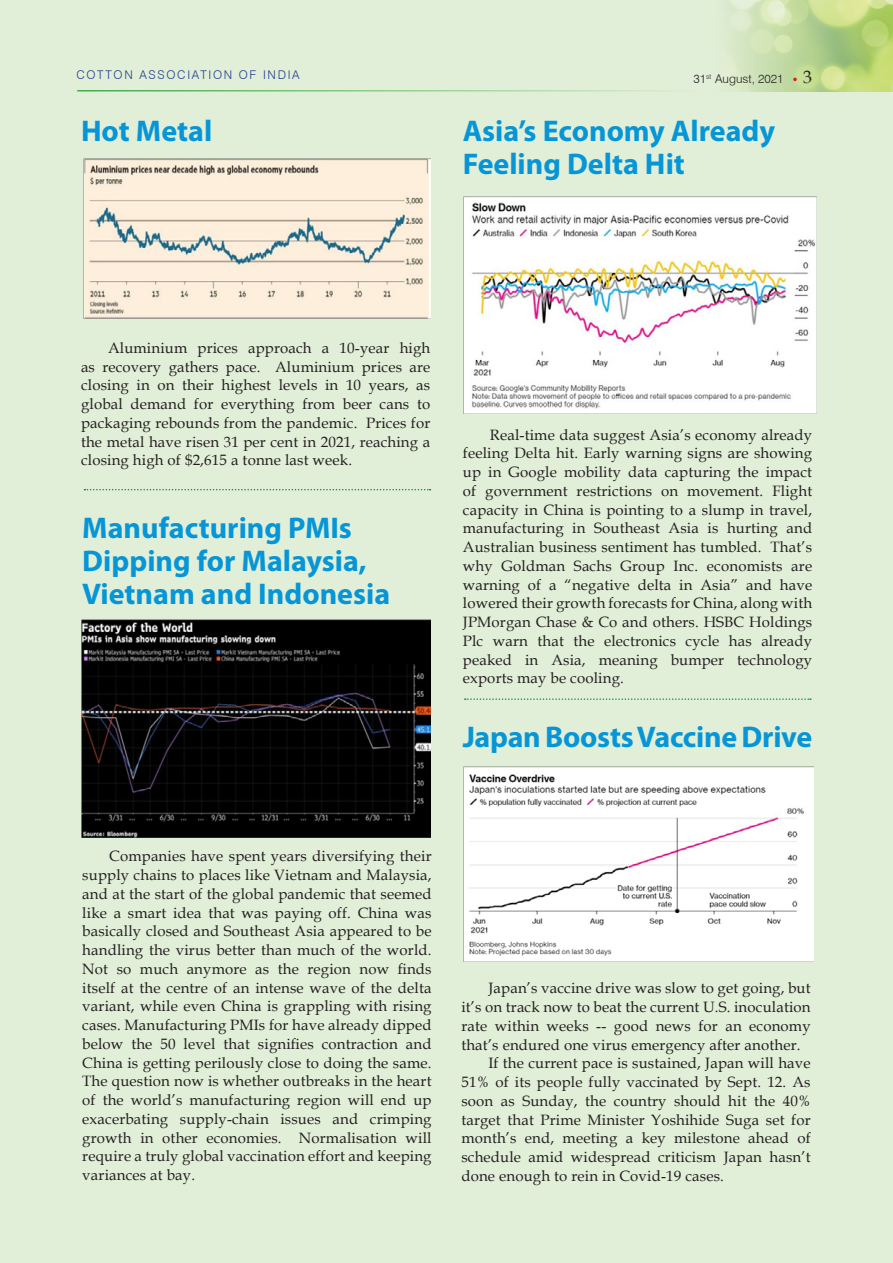
<style>
.page{position:relative;width:893px;height:1263px;background:#e2efd8}
.page>*{position:absolute;margin:0;border:0;box-sizing:border-box;transform-origin:0 0}
.SUB_HEAD{font:700 30px/33px "Myriad Pro";color:#0696d7}
.BODY_TEXT{font:15px/18.8px "Book Antiqua";letter-spacing:.01em;color:#231f20;text-align:justify}
.t1{font:300 12px "Swiss 721 BT";letter-spacing:.14em;color:#253f8e}
.t2{font:300 12px "Swiss 721 BT";color:#231f20}
.s1{font-family:"Book Antiqua";font-weight:400;font-size:18px}
</style>
<div class="page">
<img style="left:728px;top:0;width:165px;height:91px">
<hr style="left:77px;top:90px;width:628px;height:2px;background:#40ae49">
<svg style="left:793px;top:78px;width:4px;height:3px"></svg>
<svg style="left:84px;top:489px;width:347px;height:1px"></svg>
<svg style="left:465px;top:698px;width:346px;height:2px"></svg>
<img style="left:83px;top:159px;width:347px;height:159px">
<img style="left:82px;top:619px;width:348px;height:218px">
<img style="left:463px;top:196px;width:354px;height:218px">
<img style="left:463px;top:766px;width:350px;height:195px">
<p class="t1" style="left:76px;top:67px;width:225px">COTTON ASSOCIATION OF INDIA</p>
<p class="t2" style="left:693px;top:71px;width:120px">31<sup>st</sup> August, 2021 <span class="s1">3</span></p>
<p class="SUB_HEAD" style="left:81px;top:114px;width:133px">Hot Metal</p>
<p class="SUB_HEAD" style="left:463px;top:114px;width:314px">Asia’s Economy Already<br>Feeling Delta Hit</p>
<p class="BODY_TEXT" style="left:81px;top:338px;width:351px;text-indent:27px">Aluminium prices approach a 10-year high as recovery gathers pace. Aluminium prices are closing in on their highest levels in 10 years, as global demand for everything from beer cans to packaging rebounds from the pandemic. Prices for the metal have risen 31 per cent in 2021, reaching a closing high of $2,615 a tonne last week.</p>
<p class="SUB_HEAD" style="left:82px;top:510px;width:309px">Manufacturing PMIs<br>Dipping for Malaysia,<br>Vietnam and Indonesia</p>
<p class="BODY_TEXT" style="left:463px;top:425px;width:351px;text-indent:27px">Real-time data suggest Asia’s economy already feeling Delta hit. Early warning signs are showing up in Google mobility data capturing the impact of government restrictions on movement. Flight capacity in China is pointing to a slump in travel, manufacturing in Southeast Asia is hurting and Australian business sentiment has tumbled. That’s why Goldman Sachs Group Inc. economists are warning of a “negative delta in Asia” and have lowered their growth forecasts for China, along with JPMorgan Chase &amp; Co and others. HSBC Holdings Plc warn that the electronics cycle has already peaked in Asia, meaning bumper technology exports may be cooling.</p>
<p class="SUB_HEAD" style="left:463px;top:719px;width:351px">Japan Boosts Vaccine Drive</p>
<p class="BODY_TEXT" style="left:82px;top:846px;width:351px;text-indent:27px">Companies have spent years diversifying their supply chains to places like Vietnam and Malaysia, and at the start of the global pandemic that seemed like a smart idea that was paying off. China was basically closed and Southeast Asia appeared to be handling the virus better than much of the world.<br>Not so much anymore as the region now finds itself at the centre of an intense wave of the delta variant, while even China is grappling with rising cases. Manufacturing PMIs for have already dipped below the 50 level that signifies contraction and China is getting perilously close to doing the same.<br>The question now is whether outbreaks in the heart of the world’s manufacturing region will end up exacerbating supply-chain issues and crimping growth in other economies. Normalisation will require a truly global vaccination effort and keeping variances at bay.</p>
<p class="BODY_TEXT" style="left:461px;top:979px;width:351px;text-indent:27px">Japan’s vaccine drive was slow to get going, but it’s on track now to beat the current U.S. inoculation rate within weeks -- good news for an economy that’s endured one virus emergency after another.</p>
<p class="BODY_TEXT" style="left:461px;top:1054px;width:351px;text-indent:27px">If the current pace is sustained, Japan will have 51% of its people fully vaccinated by Sept. 12. As soon as Sunday, the country should hit the 40% target that Prime Minister Yoshihide Suga set for month’s end, meeting a key milestone ahead of schedule amid widespread criticism Japan hasn’t done enough to rein in Covid-19 cases.</p>
</div>
